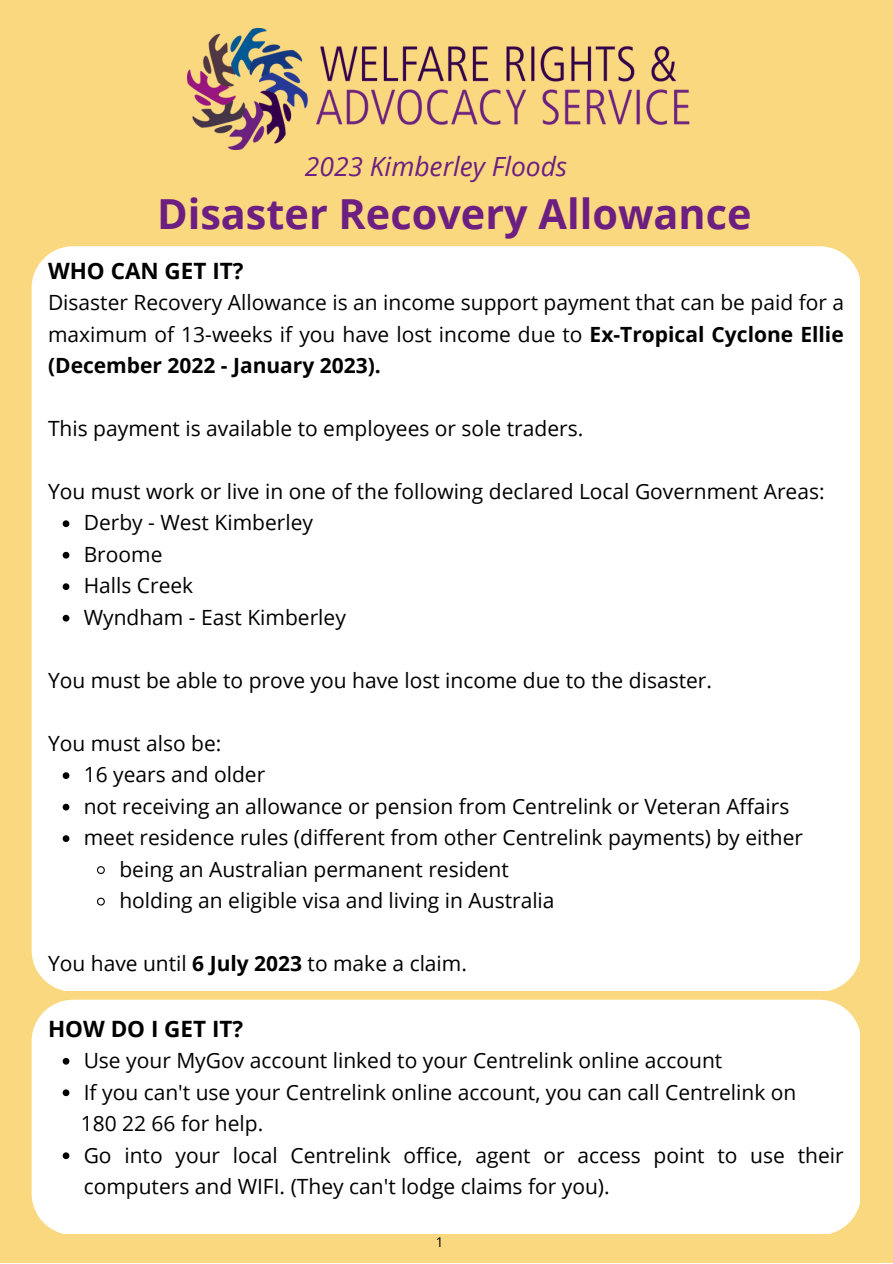
<style>
.page{position:relative;width:893px;height:1264px;background:#fff}
.page>*{position:absolute;margin:0;border:0;box-sizing:border-box;transform-origin:0 0}
.t1{font:700 41.4px "Open Sans";color:#6c1f80}
.t2{font:italic 26.4px "Open Sans";color:#6c1f80}
.t3{font:700 22.5px "Open Sans";color:#000}
.t4{font:21px/31.5px "Open Sans";color:#000}
.t5{font:13.5px "Open Sans";color:#000}
.s1{font-weight:700}
</style>
<div class="page">
<div style="left:0;top:0;width:892px;height:1262px;background:#fad880"></div>
<div style="left:32px;top:246px;width:828px;height:745px;background:#fff"></div>
<div style="left:32px;top:999px;width:828px;height:234px;background:#fff"></div>
<svg style="left:63px;top:520px;width:6px;height:7px"></svg>
<svg style="left:63px;top:552px;width:6px;height:6px"></svg>
<svg style="left:63px;top:583px;width:6px;height:7px"></svg>
<svg style="left:63px;top:615px;width:6px;height:6px"></svg>
<svg style="left:63px;top:772px;width:6px;height:7px"></svg>
<svg style="left:63px;top:803px;width:6px;height:7px"></svg>
<svg style="left:63px;top:835px;width:6px;height:7px"></svg>
<svg style="left:96px;top:865px;width:10px;height:9px"></svg>
<svg style="left:96px;top:896px;width:10px;height:10px"></svg>
<svg style="left:63px;top:1057px;width:6px;height:7px"></svg>
<svg style="left:63px;top:1089px;width:6px;height:7px"></svg>
<svg style="left:63px;top:1152px;width:6px;height:7px"></svg>
<img style="left:188px;top:28px;width:502px;height:122px">
<p class="t2" style="left:305px;top:147px;width:264px">2023 Kimberley Floods</p>
<h1 class="t1" style="left:157px;top:185px;width:596px">Disaster Recovery Allowance</h1>
<p class="t3" style="left:48px;top:254px;width:197px">WHO CAN GET IT?</p>
<p class="t4" style="left:48px;top:286px;width:797px;text-align:justify">Disaster Recovery Allowance is an income support payment that can be paid for a maximum of 13-weeks if you have lost income due to <span class="s1">Ex-Tropical Cyclone Ellie (December 2022 - January 2023).</span></p>
<p class="t4" style="left:48px;top:412px;width:536px">This payment is available to employees or sole traders.</p>
<p class="t4" style="left:48px;top:475px;width:778px">You must work or live in one of the following declared Local Government Areas:</p>
<p class="t4" style="left:84px;top:506px;width:264px">Derby - West Kimberley<br>Broome<br>Halls Creek<br>Wyndham - East Kimberley</p>
<p class="t4" style="left:48px;top:664px;width:665px">You must be able to prove you have lost income due to the disaster.</p>
<p class="t4" style="left:48px;top:727px;width:175px">You must also be:</p>
<p class="t4" style="left:84px;top:758px;width:183px">16 years and older</p>
<p class="t4" style="left:84px;top:790px;width:707px">not receiving an allowance or pension from Centrelink or Veteran Affairs</p>
<p class="t4" style="left:84px;top:821px;width:720px">meet residence rules (different from other Centrelink payments) by either</p>
<p class="t4" style="left:119px;top:853px;width:391px">being an Australian permanent resident</p>
<p class="t4" style="left:119px;top:884px;width:436px">holding an eligible visa and living in Australia</p>
<p class="t4" style="left:48px;top:947px;width:420px">You have until <span class="s1">6 July 2023</span> to make a claim.</p>
<p class="t3" style="left:48px;top:1012px;width:197px">HOW DO I GET IT?</p>
<p class="t4" style="left:84px;top:1044px;width:714px">Use your MyGov account linked to your Centrelink online account<br>If you can't use your Centrelink online account, you can call Centrelink on</p>
<p class="t4" style="left:81px;top:1107px;width:184px">180 22 66 for help.</p>
<p class="t4" style="left:84px;top:1138px;width:761px">Go into your local Centrelink office, agent or access point to use their computers and WIFI. (They can't lodge claims for you).</p>
<p class="t5" style="left:436px;top:1232px;width:9px">1</p>
</div>
